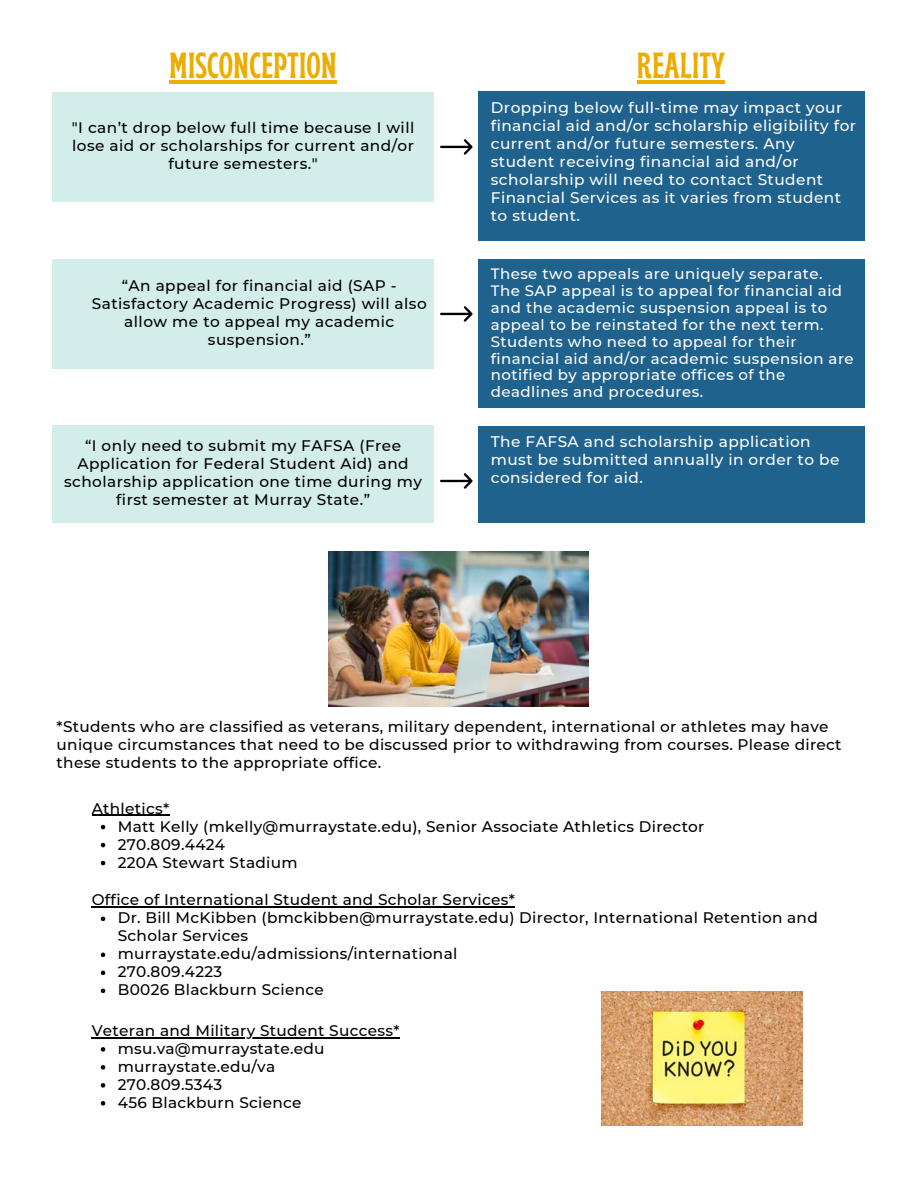
<style>
.page{position:relative;width:918px;height:1188px;background:#fff}
.page>*{position:absolute;margin:0;border:0;box-sizing:border-box;transform-origin:0 0}
.t1{font:700 condensed 36.3px "Brice";color:#ecac00}
.t2{font:500 15.3px/18px "Montserrat";letter-spacing:.02em;color:#000}
.t3{font:500 15.3px/18px "Montserrat";letter-spacing:.03em;color:#fff}
.t4{font:500 15px/16.8px "Montserrat";letter-spacing:.03em;color:#fff}
</style>
<div class="page">
<img style="left:601px;top:991px;width:202px;height:134px">
<img style="left:329px;top:551px;width:260px;height:155px">
<div style="left:52px;top:92px;width:382px;height:110px;background:#d3edea"></div>
<div style="left:479px;top:92px;width:386px;height:149px;background:#1f628e"></div>
<svg style="left:440px;top:139px;width:33px;height:16px"></svg>
<div style="left:52px;top:259px;width:382px;height:110px;background:#d3edea"></div>
<div style="left:479px;top:259px;width:386px;height:149px;background:#1f628e"></div>
<svg style="left:440px;top:306px;width:33px;height:16px"></svg>
<div style="left:52px;top:426px;width:382px;height:97px;background:#d3edea"></div>
<div style="left:479px;top:426px;width:386px;height:97px;background:#1f628e"></div>
<svg style="left:440px;top:473px;width:33px;height:16px"></svg>
<svg style="left:101px;top:1047px;width:4px;height:5px"></svg>
<svg style="left:101px;top:1065px;width:4px;height:5px"></svg>
<svg style="left:101px;top:1083px;width:4px;height:5px"></svg>
<svg style="left:101px;top:1101px;width:4px;height:5px"></svg>
<hr style="left:92px;top:1037px;width:308px;height:1px;background:#000">
<svg style="left:101px;top:825px;width:4px;height:4px"></svg>
<svg style="left:101px;top:843px;width:4px;height:4px"></svg>
<svg style="left:101px;top:861px;width:4px;height:4px"></svg>
<hr style="left:92px;top:815px;width:78px;height:1px;background:#000">
<svg style="left:101px;top:917px;width:4px;height:4px"></svg>
<svg style="left:101px;top:953px;width:4px;height:4px"></svg>
<svg style="left:101px;top:971px;width:4px;height:4px"></svg>
<svg style="left:101px;top:989px;width:4px;height:4px"></svg>
<hr style="left:92px;top:906px;width:423px;height:2px;background:#000">
<hr style="left:637px;top:80px;width:88px;height:4px;background:#ecac00">
<hr style="left:169px;top:80px;width:168px;height:4px;background:#ecac00">
<h1 class="t1" style="left:169px;top:51px;width:169px">MISCONCEPTION</h1>
<h1 class="t1" style="left:637px;top:51px;width:89px">REALITY</h1>
<p class="t2" style="left:72px;top:119px;width:344px;text-align:center">"I can’t drop below full time because I will lose aid or scholarships for current and/or future semesters."</p>
<p class="t3" style="left:491px;top:99px;width:367px">Dropping below full-time may impact your financial aid and/or scholarship eligibility for current and/or future semesters. Any student receiving financial aid and/or scholarship will need to contact Student Financial Services as it varies from student to student.</p>
<p class="t2" style="left:92px;top:277px;width:336px;text-align:center">“An appeal for financial aid (SAP -<br>Satisfactory Academic Progress) will also allow me to appeal my academic suspension.”</p>
<p class="t4" style="left:491px;top:265px;width:365px">These two appeals are uniquely separate.<br>The SAP appeal is to appeal for financial aid and the academic suspension appeal is to appeal to be reinstated for the next term.<br>Students who need to appeal for their financial aid and/or academic suspension are notified by appropriate offices of the deadlines and procedures.</p>
<p class="t2" style="left:64px;top:436px;width:360px;text-align:center">“I only need to submit my FAFSA (Free Application for Federal Student Aid) and scholarship application one time during my first semester at Murray State.”</p>
<p class="t3" style="left:491px;top:433px;width:350px">The FAFSA and scholarship application must be submitted annually in order to be considered for aid.</p>
<p class="t2" style="left:57px;top:717px;width:786px">*Students who are classified as veterans, military dependent, international or athletes may have unique circumstances that need to be discussed prior to withdrawing from courses. Please direct these students to the appropriate office.</p>
<p class="t2" style="left:92px;top:799px;width:79px">Athletics*</p>
<p class="t2" style="left:118px;top:817px;width:588px">Matt Kelly (mkelly@murraystate.edu), Senior Associate Athletics Director<br>270.809.4424<br>220A Stewart Stadium</p>
<p class="t2" style="left:92px;top:891px;width:425px">Office of International Student and Scholar Services*</p>
<p class="t2" style="left:118px;top:909px;width:702px">Dr. Bill McKibben (bmckibben@murraystate.edu) Director, International Retention and Scholar Services<br>murraystate.edu/admissions/international<br>270.809.4223<br>B0026 Blackburn Science</p>
<p class="t2" style="left:92px;top:1021px;width:309px">Veteran and Military Student Success*</p>
<p class="t2" style="left:118px;top:1039px;width:208px">msu.va@murraystate.edu murraystate.edu/va<br>270.809.5343<br>456 Blackburn Science</p>
</div>
